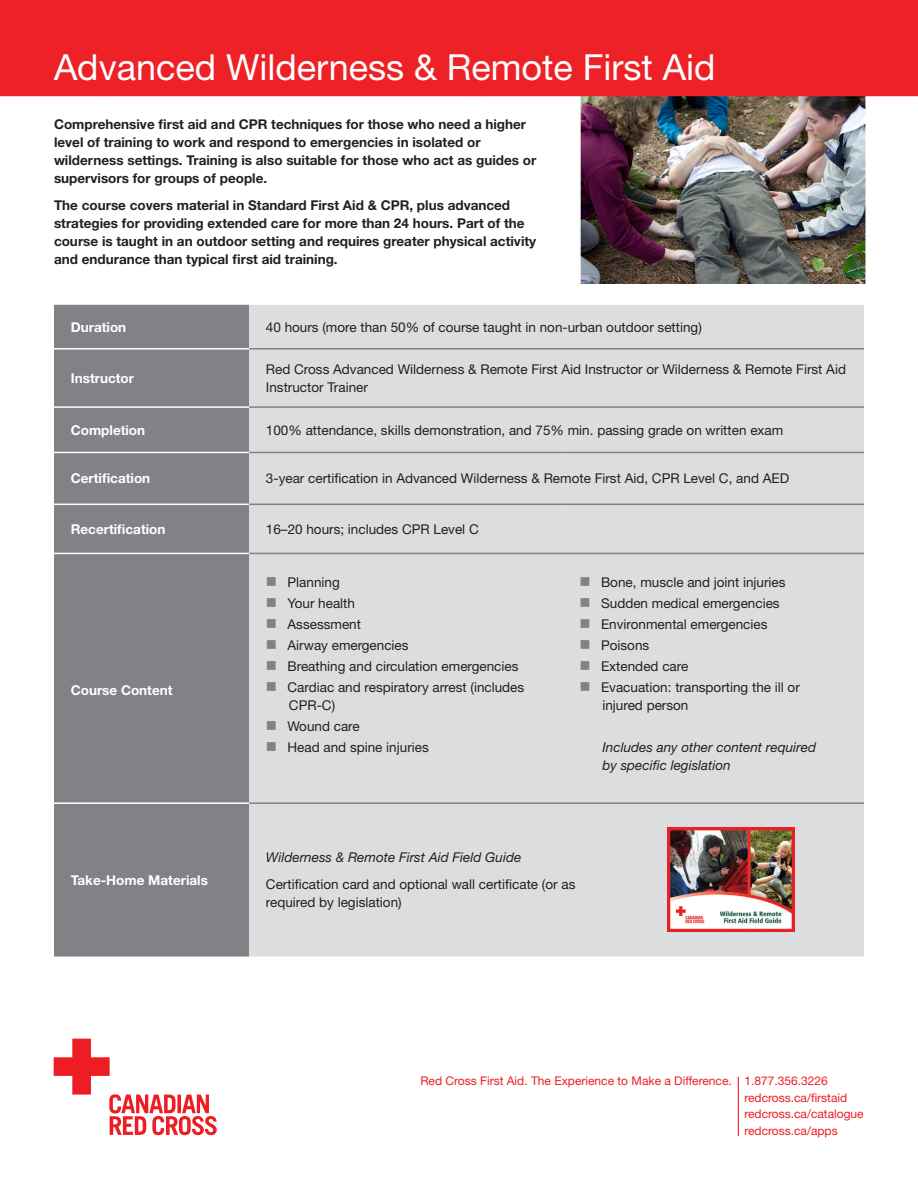
<style>
.page{position:relative;width:918px;height:1188px;background:#fff}
.page>*{position:absolute;margin:0;border:0;box-sizing:border-box;transform-origin:0 0}
.t1{font:36px "Helvetica Neue LT Std";color:#fff}
.t2{font:13.5px/18px "Helvetica Neue LT Std";color:#231f20}
.t3{font:700 13.5px/18px "Helvetica Neue LT Std";color:#231f20}
.t4{font:700 13.5px "Helvetica Neue LT Std";color:#fff}
.t5{font:italic 13.5px "Helvetica Neue LT Std";color:#231f20}
.t6{font:12px "Helvetica Neue LT Std";color:#ee1d23}
</style>
<div class="page">
<img style="left:0;top:0;width:918px;height:284px">
<svg style="left:53px;top:1038px;width:164px;height:98px"></svg>
<div style="left:54px;top:305px;width:195px;height:652px;background:#808285"></div>
<div style="left:249px;top:305px;width:615px;height:652px;background:#dcdddf"></div>
<hr style="left:54px;top:348px;width:195px;height:2px;background:#fff">
<hr style="left:54px;top:406px;width:195px;height:2px;background:#fff">
<hr style="left:54px;top:452px;width:195px;height:1px;background:#fff">
<hr style="left:54px;top:504px;width:195px;height:1px;background:#fff">
<hr style="left:54px;top:553px;width:195px;height:1px;background:#fff">
<hr style="left:54px;top:802px;width:195px;height:2px;background:#fff">
<hr style="left:249px;top:452px;width:314px;height:1px;background:#808285">
<hr style="left:563px;top:452px;width:301px;height:1px;background:#808285">
<hr style="left:249px;top:504px;width:314px;height:1px;background:#808285">
<hr style="left:563px;top:504px;width:301px;height:1px;background:#808285">
<hr style="left:249px;top:553px;width:314px;height:1px;background:#808285">
<hr style="left:563px;top:553px;width:301px;height:1px;background:#808285">
<hr style="left:249px;top:802px;width:314px;height:2px;background:#808285">
<hr style="left:563px;top:802px;width:301px;height:2px;background:#808285">
<hr style="left:249px;top:348px;width:314px;height:2px;background:#808285">
<hr style="left:563px;top:348px;width:301px;height:2px;background:#808285">
<hr style="left:249px;top:406px;width:314px;height:2px;background:#808285">
<hr style="left:563px;top:406px;width:301px;height:2px;background:#808285">
<hr style="left:738px;top:1077px;width:1px;height:59px;background:#ee1d23">
<img style="left:668px;top:827px;width:127px;height:105px">
<svg style="left:267px;top:577px;width:9px;height:9px"></svg>
<svg style="left:267px;top:598px;width:9px;height:9px"></svg>
<svg style="left:267px;top:619px;width:9px;height:9px"></svg>
<svg style="left:267px;top:640px;width:9px;height:9px"></svg>
<svg style="left:267px;top:661px;width:9px;height:9px"></svg>
<svg style="left:267px;top:682px;width:9px;height:9px"></svg>
<svg style="left:267px;top:721px;width:9px;height:9px"></svg>
<svg style="left:267px;top:742px;width:9px;height:9px"></svg>
<svg style="left:581px;top:577px;width:8px;height:9px"></svg>
<svg style="left:581px;top:598px;width:8px;height:9px"></svg>
<svg style="left:581px;top:619px;width:8px;height:9px"></svg>
<svg style="left:581px;top:640px;width:8px;height:9px"></svg>
<svg style="left:581px;top:661px;width:8px;height:9px"></svg>
<svg style="left:581px;top:682px;width:8px;height:9px"></svg>
<p class="t1" style="left:54px;top:45px;width:663px">Advanced Wilderness &amp; Remote First Aid</p>
<p class="t3" style="left:54px;top:115px;width:474px">Comprehensive first aid and CPR techniques for those who need a higher level of training to work and respond to emergencies in isolated or</p>
<p class="t3" style="left:54px;top:151px;width:484px">wilderness settings. Training is also suitable for those who act as guides or supervisors for groups of people.</p>
<p class="t3" style="left:54px;top:196px;width:484px">The course covers material in Standard First Aid &amp; CPR, plus advanced strategies for providing extended care for more than 24 hours. Part of the course is taught in an outdoor setting and requires greater physical activity and endurance than typical first aid training.</p>
<p class="t4" style="left:71px;top:318px;width:57px">Duration</p>
<p class="t2" style="left:266px;top:318px;width:437px">40 hours (more than 50% of course taught in non-urban outdoor setting)</p>
<p class="t4" style="left:71px;top:370px;width:65px">Instructor</p>
<p class="t2" style="left:266px;top:360px;width:582px">Red Cross Advanced Wilderness &amp; Remote First Aid Instructor or Wilderness &amp; Remote First Aid<br>Instructor Trainer</p>
<p class="t4" style="left:71px;top:421px;width:76px">Completion</p>
<p class="t2" style="left:266px;top:421px;width:519px">100% attendance, skills demonstration, and 75% min. passing grade on written exam</p>
<p class="t4" style="left:71px;top:470px;width:81px">Certification</p>
<p class="t2" style="left:266px;top:469px;width:525px">3-year certification in Advanced Wilderness &amp; Remote First Aid, CPR Level C, and AED</p>
<p class="t4" style="left:71px;top:521px;width:96px">Recertification</p>
<p class="t2" style="left:266px;top:520px;width:214px">16–20 hours; includes CPR Level C</p>
<p class="t4" style="left:71px;top:682px;width:103px">Course Content</p>
<p class="t4" style="left:71px;top:872px;width:139px">Take-Home Materials</p>
<p class="t2" style="left:288px;top:573px;width:54px">Planning</p>
<p class="t2" style="left:288px;top:594px;width:69px">Your health</p>
<p class="t2" style="left:288px;top:615px;width:75px">Assessment</p>
<p class="t2" style="left:288px;top:636px;width:123px">Airway emergencies</p>
<p class="t2" style="left:288px;top:657px;width:232px">Breathing and circulation emergencies</p>
<p class="t2" style="left:288px;top:678px;width:238px">Cardiac and respiratory arrest (includes</p>
<p class="t2" style="left:289px;top:696px;width:48px">CPR-C)</p>
<p class="t2" style="left:288px;top:717px;width:74px">Wound care</p>
<p class="t2" style="left:288px;top:738px;width:143px">Head and spine injuries</p>
<p class="t2" style="left:601px;top:573px;width:186px">Bone, muscle and joint injuries</p>
<p class="t2" style="left:601px;top:594px;width:180px">Sudden medical emergencies</p>
<p class="t2" style="left:601px;top:615px;width:168px">Environmental emergencies</p>
<p class="t2" style="left:601px;top:636px;width:50px">Poisons</p>
<p class="t2" style="left:601px;top:657px;width:89px">Extended care</p>
<p class="t2" style="left:601px;top:678px;width:200px">Evacuation: transporting the ill or</p>
<p class="t2" style="left:602px;top:696px;width:88px">injured person</p>
<p class="t5" style="left:602px;top:739px;width:215px">Includes any other content required</p>
<p class="t5" style="left:602px;top:757px;width:130px">by specific legislation</p>
<p class="t5" style="left:266px;top:849px;width:257px">Wilderness &amp; Remote First Aid Field Guide</p>
<p class="t2" style="left:266px;top:875px;width:311px">Certification card and optional wall certificate (or as</p>
<p class="t2" style="left:266px;top:893px;width:137px">required by legislation)</p>
<p class="t6" style="left:420px;top:1074px;width:409px">Red Cross First Aid. The Experience to Make a Difference. 1.877.356.3226</p>
<p class="t6" style="left:744px;top:1090px;width:104px">redcross.ca/firstaid</p>
<p class="t6" style="left:744px;top:1107px;width:121px">redcross.ca/catalogue</p>
<p class="t6" style="left:744px;top:1123px;width:95px">redcross.ca/apps</p>
</div>
